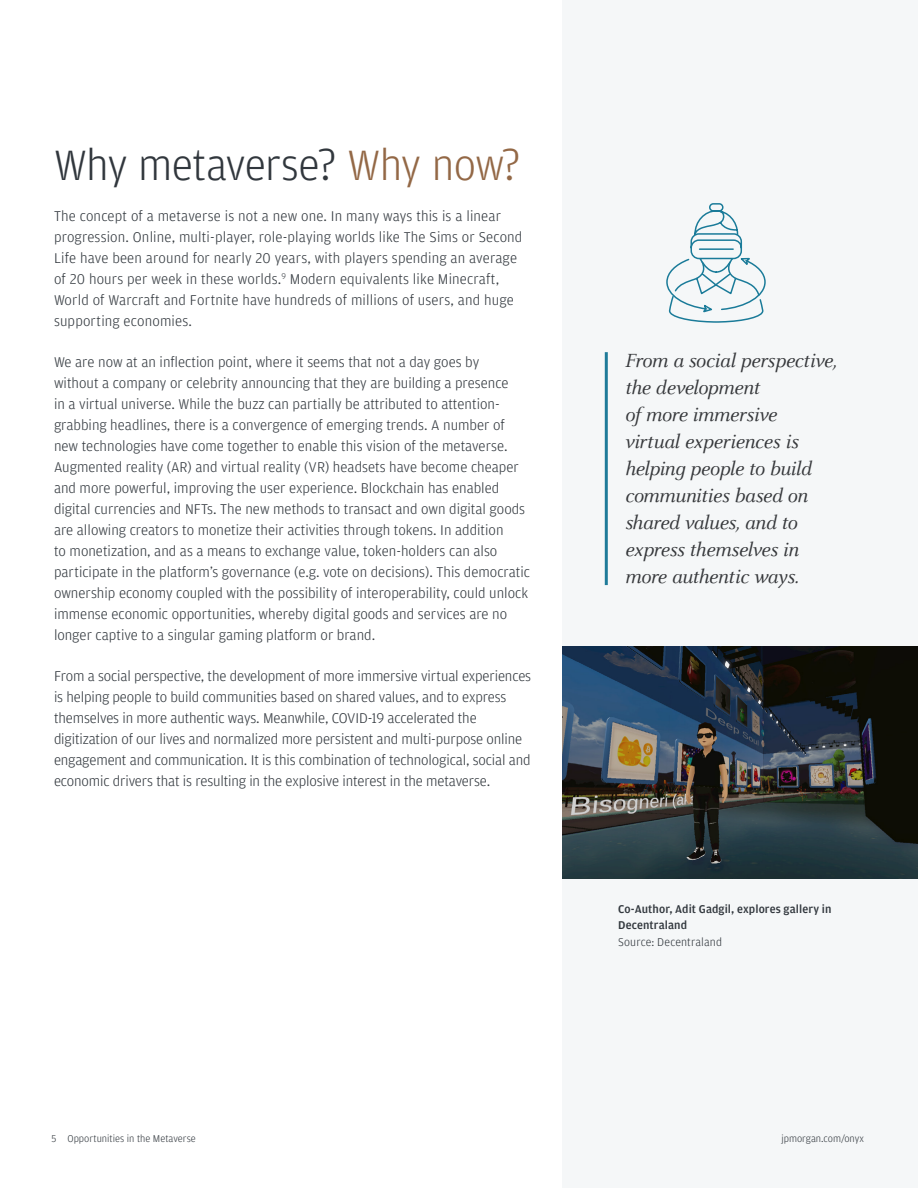
<style>
.page{position:relative;width:918px;height:1188px;background:#fff}
.page>*{position:absolute;margin:0;border:0;box-sizing:border-box;transform-origin:0 0}
.t1{font:300 45px "Amplitude";letter-spacing:-.01em;color:#31373d}
.Large_Quote{font:italic 21px/27px "Celeste OT";letter-spacing:-.02em;color:#36383b}
.Body_Paragraph{font:300 15px/21px "Amplitude";color:#31373d}
.t2{font:500 12px/16.5px "Amplitude";letter-spacing:.01em;color:#31373d}
.t3{font:300 12px "Amplitude";letter-spacing:.01em;color:#31373d}
.t4{font:300 10.5px "Amplitude";color:#31373d}
.s1{color:#936846}
</style>
<div class="page">
<div style="left:563px;top:0;width:355px;height:1188px;background:#f5f7f8"></div>
<hr style="left:605px;top:352px;width:3px;height:233px;background:#1f7b99">
<svg style="left:666px;top:203px;width:100px;height:120px"></svg>
<img style="left:563px;top:647px;width:355px;height:232px">
<h1 class="t1" style="left:54px;top:136px;width:468px">Why metaverse? <span class="s1">Why now?</span></h1>
<p class="Body_Paragraph" style="left:54px;top:205px;width:470px">The concept of a metaverse is not a new one. In many ways this is a linear progression. Online, multi-player, role-playing worlds like The Sims or Second Life have been around for nearly 20 years, with players spending an average of 20 hours per week in these worlds.<sup>9</sup> Modern equivalents like Minecraft, World of Warcraft and Fortnite have hundreds of millions of users, and huge supporting economies.</p>
<p class="Body_Paragraph" style="left:54px;top:351px;width:478px">We are now at an inflection point, where it seems that not a day goes by<br>without a company or celebrity announcing that they are building a presence<br>in a virtual universe. While the buzz can partially be attributed to attention&shy;grabbing headlines, there is a convergence of emerging trends. A number of new technologies have come together to enable this vision of the metaverse.<br>Augmented reality (AR) and virtual reality (VR) headsets have become cheaper and more powerful, improving the user experience. Blockchain has enabled digital currencies and NFTs. The new methods to transact and own digital goods are allowing creators to monetize their activities through tokens. In addition<br>to monetization, and as a means to exchange value, token-holders can also participate in the platform’s governance (e.g. vote on decisions). This democratic ownership economy coupled with the possibility of interoperability, could unlock immense economic opportunities, whereby digital goods and services are no longer captive to a singular gaming platform or brand.</p>
<p class="Body_Paragraph" style="left:54px;top:665px;width:479px">From a social perspective, the development of more immersive virtual experiences is helping people to build communities based on shared values, and to express themselves in more authentic ways. Meanwhile, COVID-19 accelerated the digitization of our lives and normalized more persistent and multi-purpose online engagement and communication. It is this combination of technological, social and economic drivers that is resulting in the explosive interest in the metaverse.</p>
<p class="Large_Quote" style="left:625px;top:347px;width:213px">From a social perspective, the development<br>of more immersive virtual experiences is helping people to build communities based on shared values, and to express themselves in more authentic ways.</p>
<p class="t2" style="left:618px;top:900px;width:215px">Co-Author, Adit Gadgil, explores gallery in<br>Decentraland</p>
<p class="t3" style="left:618px;top:934px;width:105px">Source: Decentraland</p>
<p class="t4" style="left:52px;top:1132px;width:146px">5 Opportunities in the Metaverse</p>
<p class="t4" style="left:781px;top:1132px;width:84px">jpmorgan.com/onyx</p>
</div>
